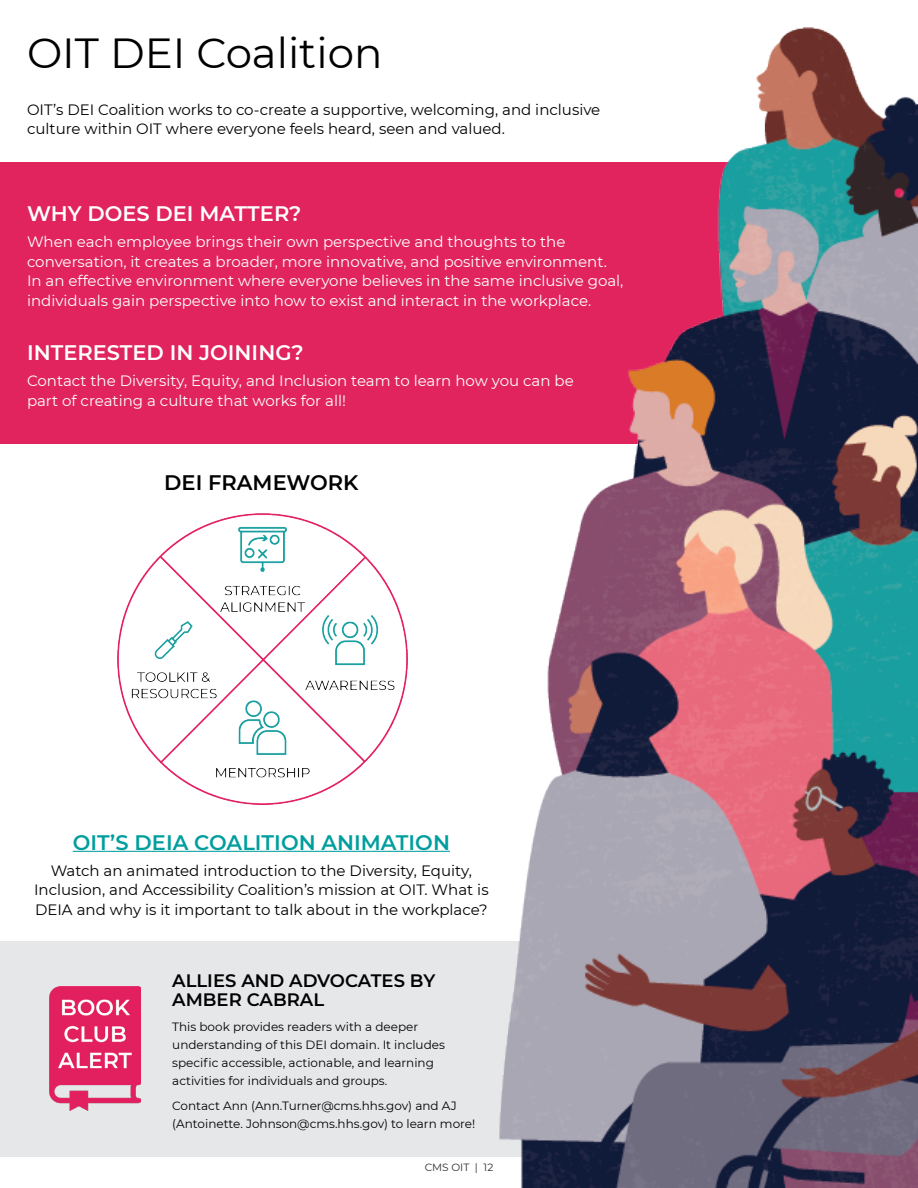
<style>
.page{position:relative;width:918px;height:1188px;background:#fff}
.page>*{position:absolute;margin:0;border:0;box-sizing:border-box;transform-origin:0 0}
.t1{font:42px "Montserrat";color:#000}
.t2{font:600 21px "Montserrat";color:#fff}
.t3{font:600 21px "Montserrat";color:#009e9e}
.t4{font:600 21px "Montserrat";color:#000101}
.t5{font:600 18px/19.5px "Montserrat";color:#000101}
.t6{font:15px/19.5px "Montserrat";color:#fff}
.t7{font:15px/19.5px "Montserrat";color:#000101}
.t8{font:12px/18px "Montserrat";color:#000101}
.t9{font:10.5px "Montserrat";color:#2e2c2c}
</style>
<div class="page">
<div style="left:0;top:941px;width:918px;height:215px;background:#e6e7e8"></div>
<div style="left:0;top:163px;width:918px;height:281px;background:#e1235e"></div>
<img style="left:465px;top:27px;width:453px;height:1161px">
<img style="left:117px;top:514px;width:291px;height:290px">
<hr style="left:73px;top:851px;width:377px;height:1px;background:#009e9e">
<img style="left:50px;top:986px;width:90px;height:125px">
<h1 class="t1" style="left:27px;top:24px;width:357px">OIT DEI Coalition</h1>
<p class="t7" style="left:27px;top:99px;width:575px">OIT’s DEI Coalition works to co-create a supportive, welcoming, and inclusive culture within OIT where everyone feels heard, seen and valued.</p>
<h2 class="t2" style="left:27px;top:199px;width:276px">WHY DOES DEI MATTER?</h2>
<p class="t6" style="left:27px;top:232px;width:598px">When each employee brings their own perspective and thoughts to the conversation, it creates a broader, more innovative, and positive environment.<br>In an effective environment where everyone believes in the same inclusive goal, individuals gain perspective into how to exist and interact in the workplace.</p>
<h2 class="t2" style="left:27px;top:338px;width:278px">INTERESTED IN JOINING?</h2>
<p class="t6" style="left:27px;top:371px;width:548px">Contact the Diversity, Equity, and Inclusion team to learn how you can be part of creating a culture that works for all!</p>
<h3 class="t4" style="left:164px;top:468px;width:196px">DEI FRAMEWORK</h3>
<p class="t3" style="left:73px;top:827px;width:379px">OIT’S DEIA COALITION ANIMATION</p>
<p class="t7" style="left:34px;top:860px;width:456px;text-align:center">Watch an animated introduction to the Diversity, Equity,<br>Inclusion, and Accessibility Coalition’s mission at OIT. What is<br>DEIA and why is it important to talk about in the workplace?</p>
<h2 class="t5" style="left:172px;top:970px;width:265px">ALLIES AND ADVOCATES BY<br>AMBER CABRAL</h2>
<p class="t8" style="left:172px;top:1017px;width:274px">This book provides readers with a deeper understanding of this DEI domain. It includes specific accessible, actionable, and learning activities for individuals and groups.</p>
<p class="t8" style="left:172px;top:1096px;width:304px">Contact Ann (Ann.Turner@cms.hhs.gov) and AJ (Antoinette. Johnson@cms.hhs.gov) to learn more!</p>
<p class="t9" style="left:425px;top:1160px;width:70px">CMS OIT | 12</p>
</div>
